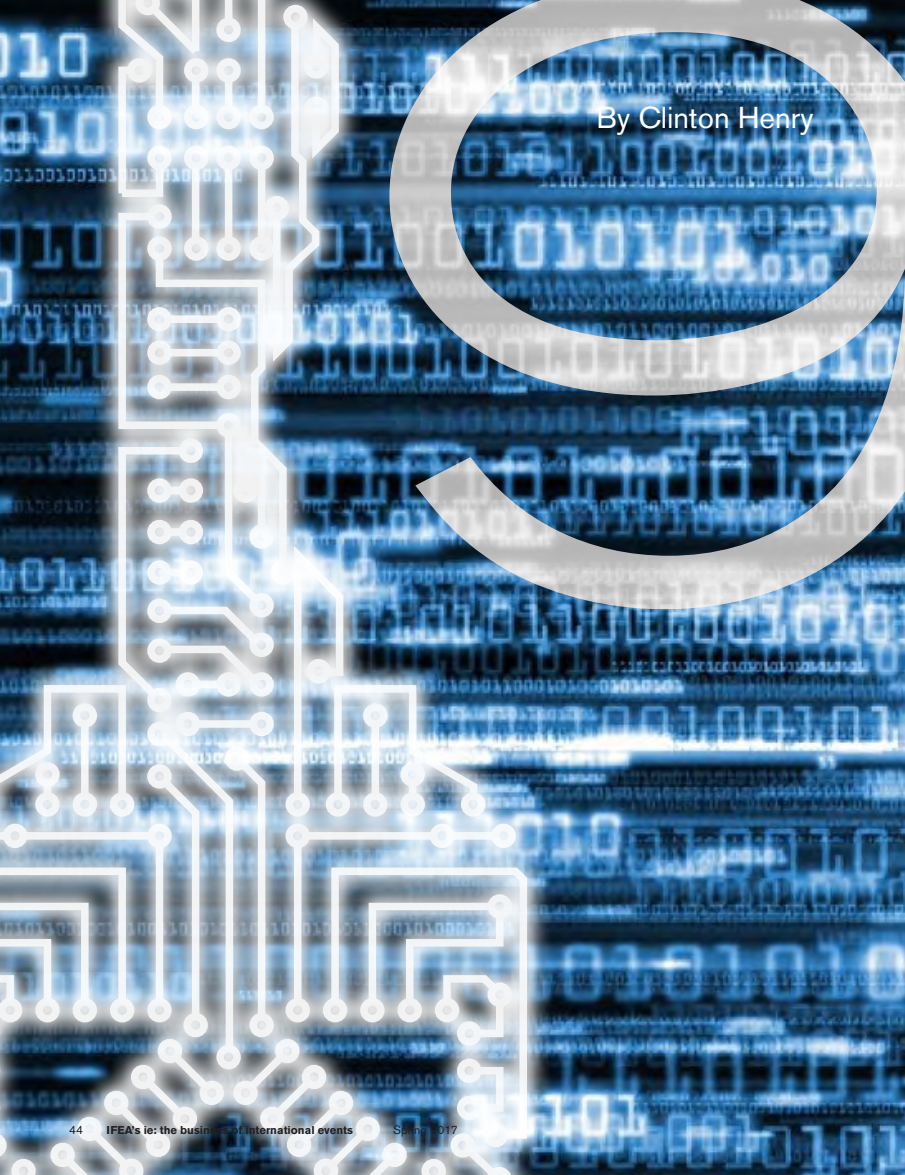
<style>
.page{position:relative;width:905px;height:1175px;background:#fff}
.page>*{position:absolute;margin:0;border:0;box-sizing:border-box;transform-origin:0 0}
.t1{font:300 expanded 890.1px "Akzidenz Grotesk BE";color:#fff}
.t2{font:30px "Akzidenz Grotesk BE";color:#fff}
.t3{font:12px "Akzidenz Grotesk BE";color:#231f20}
.t4{font:700 11.25px "Akzidenz Grotesk BE";color:#231f20}
</style>
<div class="page">
<img style="left:553px;top:0;width:351px;height:1174px">
<img style="left:531px;top:0;width:22px;height:1174px">
<img style="left:0;top:0;width:531px;height:1174px">
<img style="left:0;top:556px;width:515px;height:618px">
<h1 class="t1" style="left:350px;top:-213px;width:650px">9</h1>
<p class="t2" style="left:596px;top:99px;width:218px">By Clinton Henry</p>
<p class="t3" style="left:69px;top:1123px;width:16px">44</p>
<p class="t4" style="left:107px;top:1124px;width:248px">IFEA’s ie: the business of international events</p>
<p class="t3" style="left:393px;top:1123px;width:66px">Spring 2017</p>
</div>
